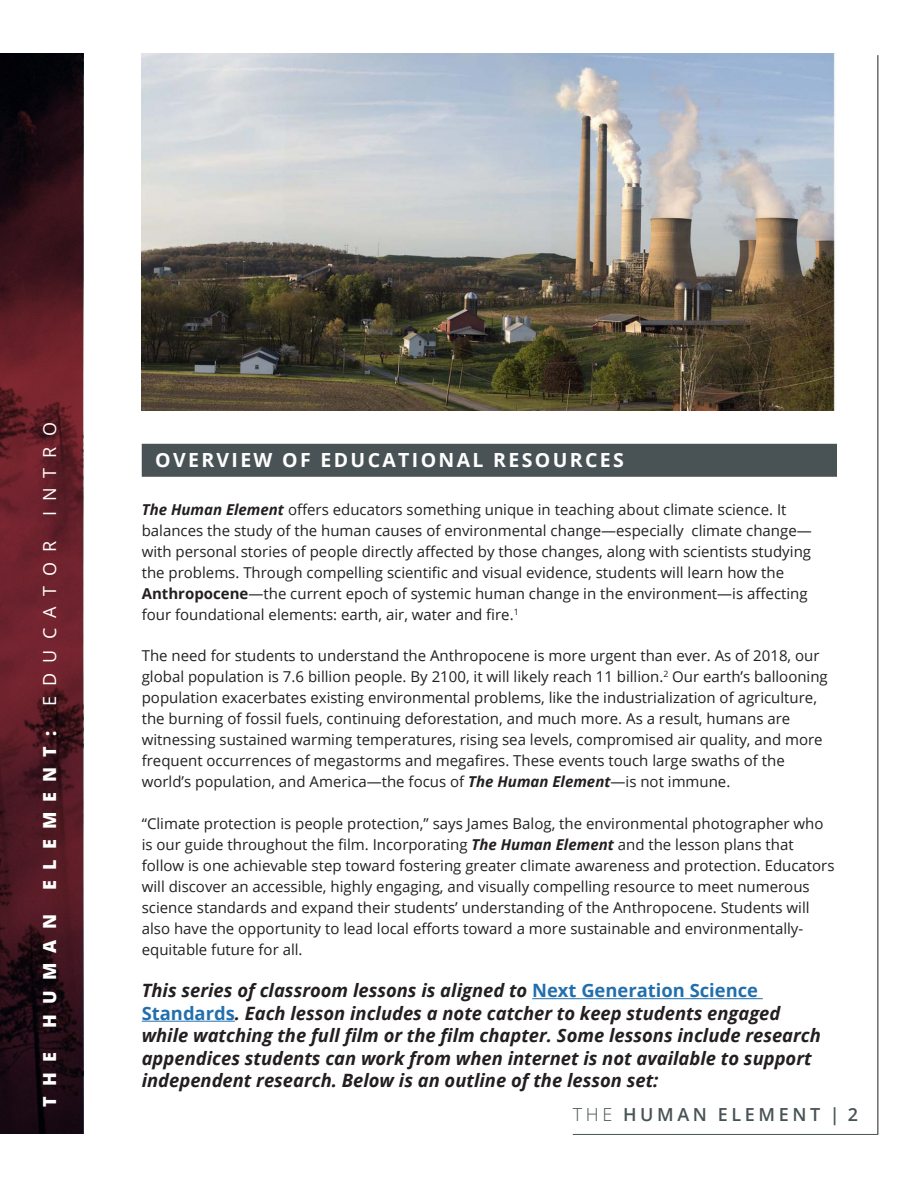
<style>
.page{position:relative;width:918px;height:1188px;background:#fff}
.page>*{position:absolute;margin:0;border:0;box-sizing:border-box;transform-origin:0 0}
.head1{font:700 19.5px "Open Sans";letter-spacing:.12em;color:#fff}
.teacher_prompt{font:italic 700 18.3px/22.5px "Open Sans";color:#231f20}
.t1{font:600 18px "Open Sans";letter-spacing:.2em;color:#495254}
.t2{font:800 18px "Open Sans";letter-spacing:.56em;color:#fff}
.t3{font:18px "Open Sans";letter-spacing:.56em;color:#fff}
.body{font:15px/21px "Open Sans";color:#231f20}
.s1{font-weight:700;font-style:italic}
.s2{font-weight:700}
.s3{font-style:normal;color:#226fad}
.s4{font-weight:300}
</style>
<div class="page">
<hr style="left:878px;top:55px;width:1px;height:1079px;background:#231f20">
<hr style="left:573px;top:1134px;width:305px;height:1px;background:#495254">
<img style="left:0;top:54px;width:83px;height:1080px">
<div style="left:142px;top:444px;width:695px;height:33px;background:#495254"></div>
<hr style="left:532px;top:998px;width:231px;height:1px;background:#226fad">
<hr style="left:142px;top:1021px;width:93px;height:1px;background:#226fad">
<img style="left:142px;top:54px;width:694px;height:356px">
<p class="t3" style="left:37px;top:516px;width:96px;rotate:-90deg">INTRO</p>
<p class="t3" style="left:37px;top:706px;width:166px;rotate:-90deg">EDUCATOR</p>
<p class="t2" style="left:36px;top:890px;width:160px;rotate:-90deg">ELEMENT:</p>
<p class="t2" style="left:36px;top:1028px;width:115px;rotate:-90deg">HUMAN</p>
<p class="t2" style="left:36px;top:1107px;width:56px;rotate:-90deg">THE</p>
<p class="head1" style="left:155px;top:446px;width:470px">OVERVIEW OF EDUCATIONAL RESOURCES</p>
<p class="body" style="left:142px;top:499px;width:672px"><span class="s1">The Human Element</span> offers educators something unique in teaching about climate science. It balances the study of the human causes of environmental change—especially climate change— with personal stories of people directly affected by those changes, along with scientists studying the problems. Through compelling scientific and visual evidence, students will learn how the <span class="s2">Anthropocene</span>—the current epoch of systemic human change in the environment—is affecting four foundational elements: earth, air, water and fire.<sup>1</sup></p>
<p class="body" style="left:142px;top:645px;width:688px">The need for students to understand the Anthropocene is more urgent than ever. As of 2018, our global population is 7.6 billion people. By 2100, it will likely reach 11 billion.<sup>2</sup> Our earth’s ballooning population exacerbates existing environmental problems, like the industrialization of agriculture, the burning of fossil fuels, continuing deforestation, and much more. As a result, humans are witnessing sustained warming temperatures, rising sea levels, compromised air quality, and more frequent occurrences of megastorms and megafires. These events touch large swaths of the world’s population, and America—the focus of <span class="s1">The Human Element</span>—is not immune.</p>
<p class="body" style="left:142px;top:812px;width:694px">“Climate protection is people protection,” says James Balog, the environmental photographer who is our guide throughout the film. Incorporating <span class="s1">The Human Element</span> and the lesson plans that follow is one achievable step toward fostering greater climate awareness and protection. Educators will discover an accessible, highly engaging, and visually compelling resource to meet numerous science standards and expand their students’ understanding of the Anthropocene. Students will also have the opportunity to lead local efforts toward a more sustainable and environmentally&shy;equitable future for all.</p>
<p class="teacher_prompt" style="left:142px;top:979px;width:681px">This series of classroom lessons is aligned to <span class="s3">Next Generation Science Standards</span>. Each lesson includes a note catcher to keep students engaged while watching the full film or the film chapter. Some lessons include research appendices students can work from when internet is not available to support independent research. Below is an outline of the lesson set:</p>
<p class="t1" style="left:573px;top:1102px;width:287px"><span class="s4">THE</span> HUMAN ELEMENT | 2</p>
</div>
